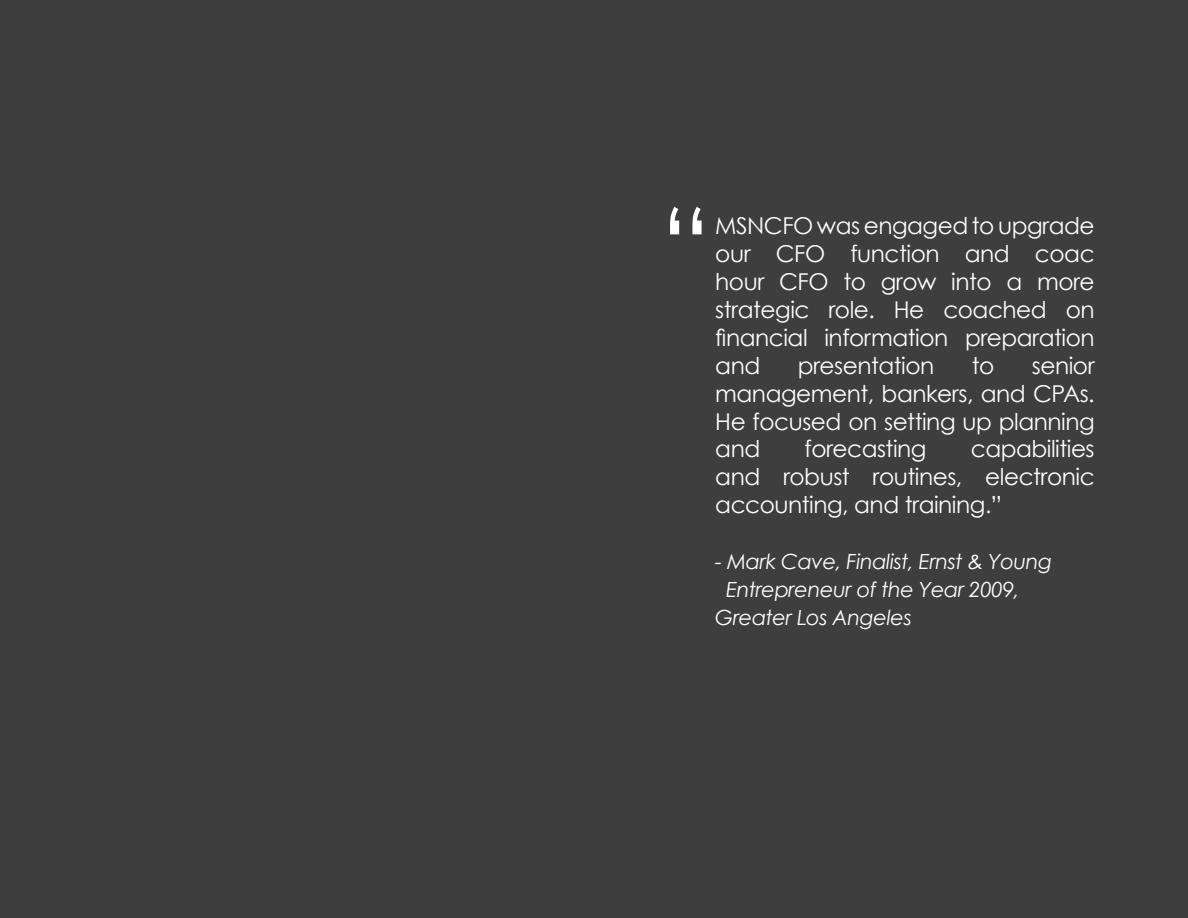
<style>
.page{position:relative;width:1188px;height:918px;background:#3e3e3e}
.page>*{position:absolute;margin:0;border:0;box-sizing:border-box;transform-origin:0 0}
.t1{font:102.9px "Century Gothic";color:#fff}
.t2{font:23.25px/27.9px "Century Gothic";letter-spacing:-.02em;color:#fff;text-align:justify}
.t3{font:italic 20.85px "Century Gothic";letter-spacing:-.02em;color:#fff}
</style>
<div class="page">
<h1 class="t1" style="left:660px;top:183px;width:53px">“</h1>
<p class="t2" style="left:715px;top:212px;width:381px">MSNCFO was engaged to upgrade our CFO function and coac hour CFO to grow into a more strategic role. He coached on financial information preparation and</p>
<p class="t2" style="left:715px;top:351px;width:381px;text-indent:317px">senior management, bankers, and CPAs.<br>He focused on setting up planning and</p>
<p class="t2" style="left:798px;top:351px;width:138px">presentation</p>
<p class="t2" style="left:972px;top:351px;width:24px">to</p>
<p class="t2" style="left:715px;top:435px;width:381px;text-indent:256px">capabilities and robust routines, electronic accounting, and training.”</p>
<p class="t3" style="left:715px;top:549px;width:339px">- Mark Cave, Finalist, Ernst &amp; Young</p>
<p class="t3" style="left:726px;top:576px;width:295px">Entrepreneur of the Year 2009,</p>
<p class="t3" style="left:715px;top:604px;width:198px">Greater Los Angeles</p>
<p class="t2" style="left:805px;top:435px;width:124px">forecasting</p>
</div>
